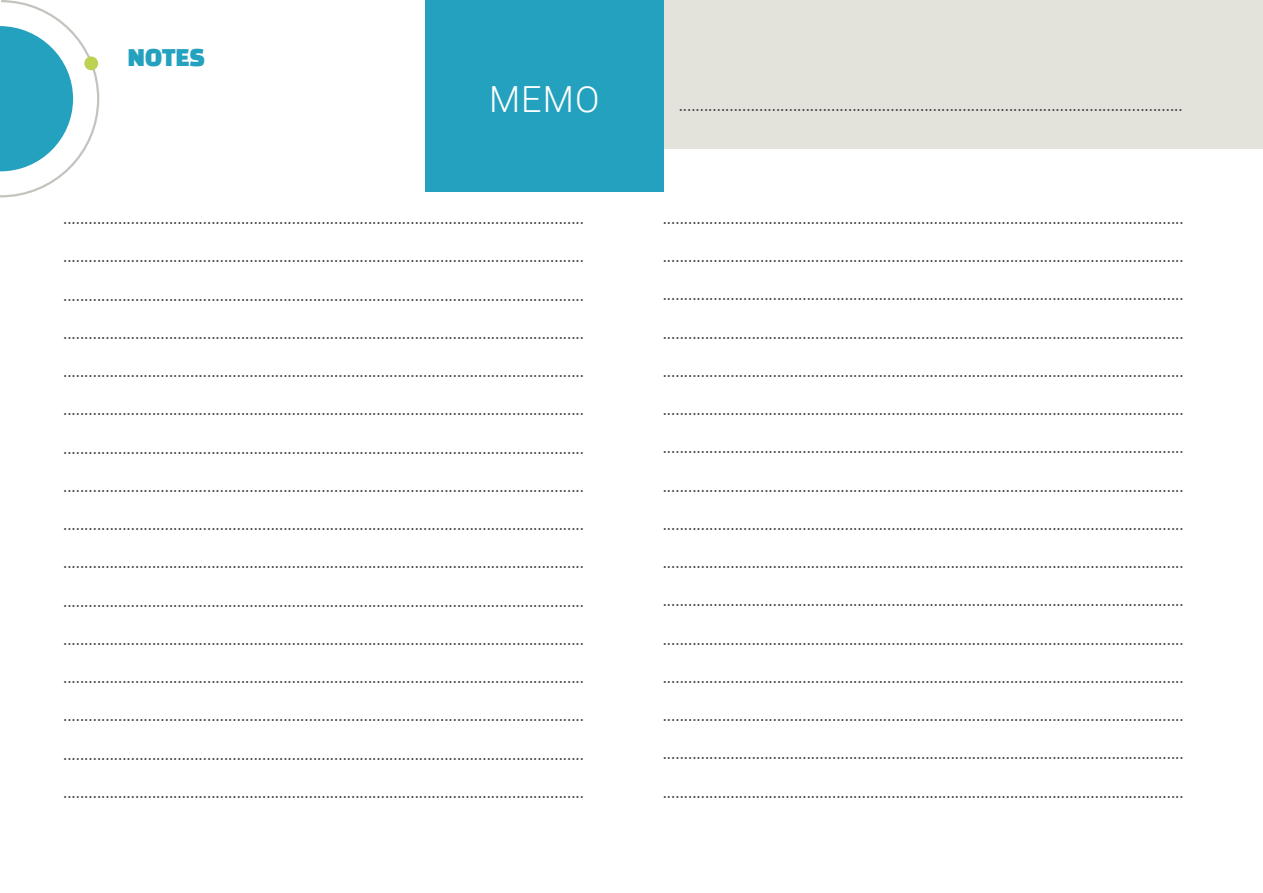
<style>
.page{position:relative;width:1263px;height:893px;background:#fff}
.page>*{position:absolute;margin:0;border:0;box-sizing:border-box;transform-origin:0 0}
.t1{font:300 36px "Roboto";color:#fff}
.t2{font:27px "Changa One";letter-spacing:-.005em;color:#23a1be}
.t3{font:italic 18px/38.2px "Roboto";color:#3c3c3b;text-align:justify}
</style>
<div class="page">
<svg style="left:0;top:0;width:100px;height:198px"></svg>
<div style="left:84px;top:56px;width:14px;height:14px;background:#bdd252;border-radius:50%"></div>
<div style="left:534px;top:0;width:729px;height:149px;background:#e3e3dc"></div>
<div style="left:425px;top:0;width:238px;height:191px;background:#23a1be"></div>
<h2 class="t2" style="left:128px;top:43px;width:79px">NOTES</h2>
<h1 class="t1" style="left:489px;top:74px;width:112px">MEMO</h1>
<p class="t3" style="left:679px;top:85px;width:506px">.......................................................................................................................</p>
<p class="t3" style="left:64px;top:198px;width:523px">........................................................................................................................... ........................................................................................................................... ........................................................................................................................... ........................................................................................................................... ........................................................................................................................... ........................................................................................................................... ........................................................................................................................... ........................................................................................................................... ........................................................................................................................... ........................................................................................................................... ........................................................................................................................... ........................................................................................................................... ........................................................................................................................... ........................................................................................................................... ........................................................................................................................... ...........................................................................................................................</p>
<p class="t3" style="left:663px;top:198px;width:523px">........................................................................................................................... ........................................................................................................................... ........................................................................................................................... ........................................................................................................................... ........................................................................................................................... ........................................................................................................................... ........................................................................................................................... ........................................................................................................................... ........................................................................................................................... ........................................................................................................................... ........................................................................................................................... ........................................................................................................................... ........................................................................................................................... ........................................................................................................................... ........................................................................................................................... ...........................................................................................................................</p>
</div>
